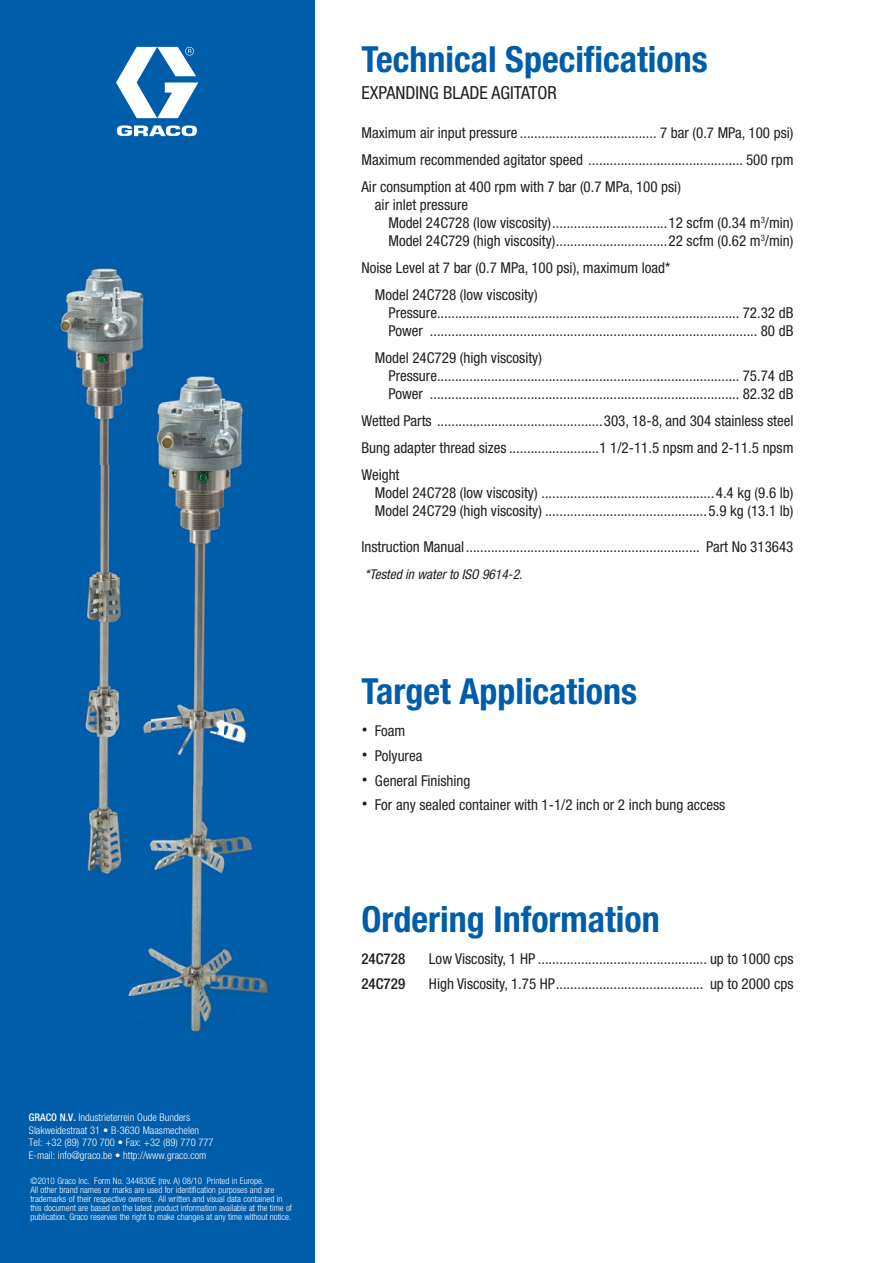
<style>
.page{position:relative;width:893px;height:1263px;background:#fff}
.page>*{position:absolute;margin:0;border:0;box-sizing:border-box;transform-origin:0 0}
.t1{font:700 condensed 36px "Helvetica Neue LT Std";color:#005daa}
.t2{font:condensed 18px "Helvetica Neue LT Std";color:#231f20}
.t3{font:condensed 15px/18px "Helvetica Neue LT Std";color:#231f20}
.t4{font:500 condensed 15px "Helvetica Neue LT Std";color:#231f20}
.t5{font:italic condensed 13.5px "Helvetica Neue LT Std";color:#231f20}
.t6{font:300 condensed 10.5px/12.6px "Helvetica Neue LT Std";color:#fff}
.t7{font:300 condensed 9px/9px "Helvetica Neue LT Std";color:#fff}
.s1{font-weight:500}
.s2{font-family:"Helvetica";font-stretch:normal;font-size:18px}
</style>
<div class="page">
<div style="left:0;top:0;width:315px;height:1263px;background:#005daa"></div>
<svg style="left:116px;top:47px;width:82px;height:89px"></svg>
<img style="left:59px;top:266px;width:87px;height:199px">
<img style="left:84px;top:465px;width:39px;height:410px">
<img style="left:151px;top:375px;width:72px;height:412px">
<img style="left:223px;top:396px;width:46px;height:599px">
<img style="left:128px;top:787px;width:95px;height:246px">
<img style="left:123px;top:367px;width:28px;height:513px">
<p class="t6" style="left:29px;top:1112px;width:186px"><span class="s1">GRACO N.V.</span> Industrieterrein Oude Bunders Slakweidestraat 31 • B-3630 Maasmechelen Tel: +32 (89) 770 700 • Fax: +32 (89) 770 777<br>E-mail: info@graco.be • http://www.graco.com</p>
<p class="t7" style="left:30px;top:1177px;width:263px">©2010 Graco Inc. Form No. 344830E (rev. A) 08/10 Printed in Europe.<br>All other brand names or marks are used for identification purposes and are trademarks of their respective owners. All written and visual data contained in this document are based on the latest product information available at the time of publication. Graco reserves the right to make changes at any time without notice.</p>
<h1 class="t1" style="left:361px;top:47px;width:348px">Technical Specifications</h1>
<p class="t2" style="left:361px;top:87px;width:197px">EXPANDING BLADE AGITATOR</p>
<p class="t3" style="left:361px;top:121px;width:434px;line-height:27px;text-align:justify">Maximum air input pressure ...................................... 7 bar (0.7 MPa, 100 psi)<br>Maximum recommended agitator speed ........................................... 500 rpm Air consumption at 400 rpm with 7 bar (0.7 MPa, 100 psi)</p>
<p class="t3" style="left:388px;top:198px;width:407px;text-indent:-14px">air inlet pressure<br>Model 24C728 (low viscosity) ................................12 scfm (0.34 m<sup>3</sup>/min)<br>Model 24C729 (high viscosity) ...............................22 scfm (0.62 m<sup>3</sup>/min)</p>
<p class="t3" style="left:375px;top:256px;width:297px;line-height:27px;text-indent:-14px">Noise Level at 7 bar (0.7 MPa, 100 psi), maximum load*<br>Model 24C728 (low viscosity)</p>
<p class="t3" style="left:388px;top:306px;width:407px">Pressure .................................................................................... 72.32 dB<br>Power ........................................................................................... 80 dB</p>
<p class="t3" style="left:388px;top:351px;width:407px;text-indent:-14px">Model 24C729 (high viscosity)<br>Pressure .................................................................................... 75.74 dB<br>Power ...................................................................................... 82.32 dB</p>
<p class="t3" style="left:361px;top:409px;width:434px;line-height:27px;text-align:justify">Wetted Parts ..............................................303, 18-8, and 304 stainless steel Bung adapter thread sizes .........................1 1/2-11.5 npsm and 2-11.5 npsm Weight</p>
<p class="t3" style="left:375px;top:486px;width:420px">Model 24C728 (low viscosity) ................................................4.4 kg (9.6 lb)<br>Model 24C729 (high viscosity) .............................................5.9 kg (13.1 lb)</p>
<p class="t3" style="left:361px;top:540px;width:434px">Instruction Manual ................................................................. Part No 313643</p>
<p class="t5" style="left:365px;top:570px;width:159px">*Tested in water to ISO 9614-2.</p>
<h1 class="t1" style="left:361px;top:679px;width:277px">Target Applications</h1>
<p class="t3" style="left:361px;top:724px;width:46px"><span class="s2">•</span> Foam</p>
<p class="t3" style="left:361px;top:748px;width:62px"><span class="s2">•</span> Polyurea</p>
<p class="t3" style="left:361px;top:773px;width:111px"><span class="s2">•</span> General Finishing</p>
<p class="t3" style="left:361px;top:798px;width:365px"><span class="s2">•</span> For any sealed container with 1-1/2 inch or 2 inch bung access</p>
<h1 class="t1" style="left:361px;top:907px;width:300px">Ordering Information</h1>
<p class="t4" style="left:361px;top:953px;width:45px">24C728</p>
<p class="t3" style="left:429px;top:952px;width:366px">Low Viscosity, 1 HP ............................................... up to 1000 cps</p>
<p class="t4" style="left:361px;top:978px;width:45px">24C729</p>
<p class="t3" style="left:429px;top:976px;width:366px">High Viscosity, 1.75 HP ......................................... up to 2000 cps</p>
</div>
